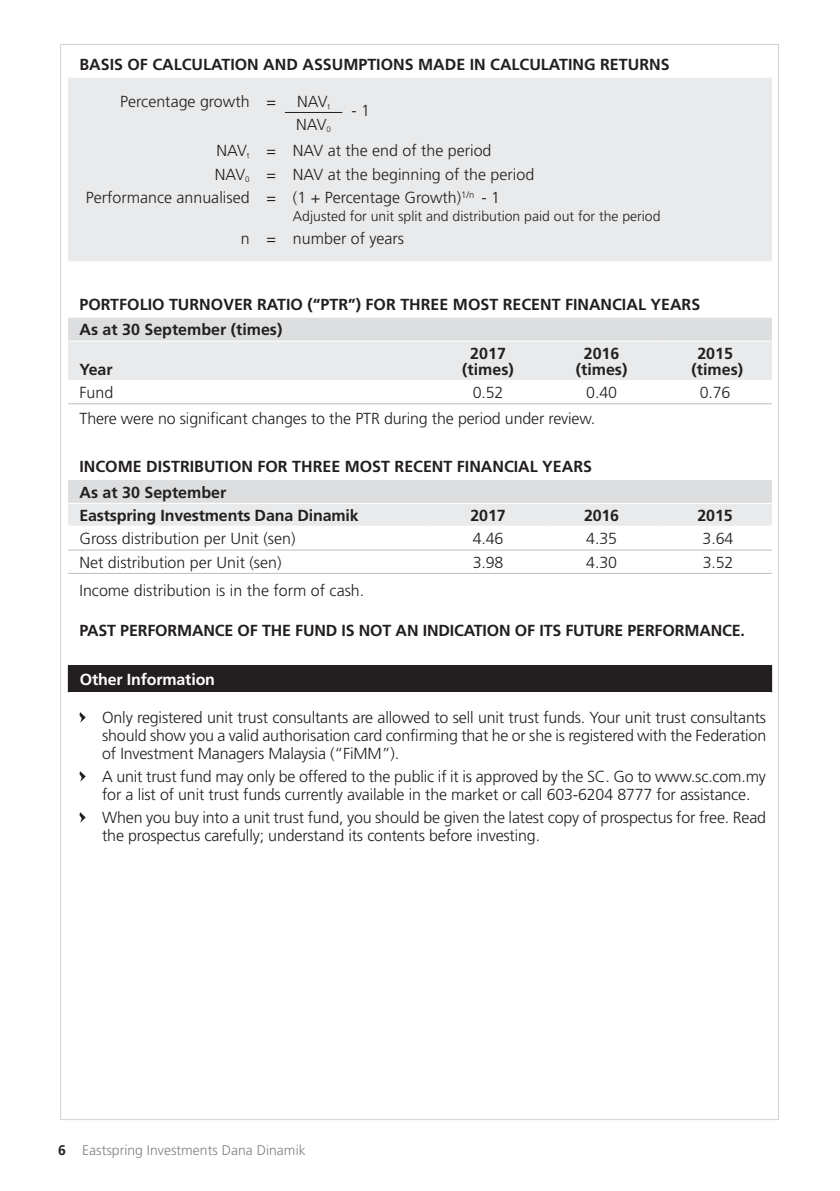
<style>
.page{position:relative;width:840px;height:1191px;background:#fff}
.page>*{position:absolute;margin:0;border:0;box-sizing:border-box;transform-origin:0 0}
.t1{font:300 16px/18px "Frutiger";letter-spacing:-.01em;color:#231f20}
.t2{font:700 16px/16px "Frutiger";color:#231f20;text-align:center}
.t3{font:700 16px "Frutiger";letter-spacing:-.01em;color:#fff}
.t4{font:300 14px "Frutiger";color:#231f20}
.t5{font:300 14px "Frutiger";color:#808285}
.t6{font:300 8px "Frutiger";color:#231f20}
.s1{font-weight:700;color:#231f20}
</style>
<div class="page">
<div style="left:68px;top:78px;width:703px;height:183px;background:#e9eaeb"></div>
<hr style="left:285px;top:112px;width:57px;height:1px;background:#231f20">
<svg style="left:68px;top:318px;width:703px;height:62px;background:#e4e5e7"></svg>
<hr style="left:68px;top:340px;width:363px;height:1px;background:#fff">
<hr style="left:68px;top:403px;width:363px;height:1px;background:#bcbdc0">
<hr style="left:431px;top:403px;width:113px;height:1px;background:#bcbdc0">
<hr style="left:544px;top:403px;width:114px;height:1px;background:#bcbdc0">
<hr style="left:658px;top:403px;width:113px;height:1px;background:#bcbdc0">
<hr style="left:431px;top:340px;width:113px;height:1px;background:#fff">
<hr style="left:544px;top:340px;width:114px;height:1px;background:#fff">
<hr style="left:658px;top:340px;width:113px;height:1px;background:#fff">
<div style="left:68px;top:480px;width:703px;height:46px;background:#e2e2e4"></div>
<hr style="left:68px;top:503px;width:363px;height:1px;background:#fff">
<hr style="left:431px;top:503px;width:113px;height:1px;background:#fff">
<hr style="left:544px;top:503px;width:114px;height:1px;background:#fff">
<hr style="left:658px;top:503px;width:113px;height:1px;background:#fff">
<hr style="left:68px;top:549px;width:363px;height:1px;background:#bcbdc0">
<hr style="left:431px;top:549px;width:113px;height:1px;background:#bcbdc0">
<hr style="left:544px;top:549px;width:114px;height:1px;background:#bcbdc0">
<hr style="left:658px;top:549px;width:113px;height:1px;background:#bcbdc0">
<hr style="left:68px;top:573px;width:363px;height:1px;background:#bcbdc0">
<hr style="left:431px;top:573px;width:113px;height:1px;background:#bcbdc0">
<hr style="left:544px;top:573px;width:114px;height:1px;background:#bcbdc0">
<hr style="left:658px;top:573px;width:113px;height:1px;background:#bcbdc0">
<div style="left:68px;top:665px;width:703px;height:27px;background:#231f20"></div>
<svg style="left:79px;top:712px;width:6px;height:10px"></svg>
<svg style="left:79px;top:771px;width:6px;height:10px"></svg>
<svg style="left:79px;top:812px;width:6px;height:10px"></svg>
<p class="t2" style="left:79px;top:56px;width:591px">BASIS OF CALCULATION AND ASSUMPTIONS MADE IN CALCULATING RETURNS</p>
<p class="t1" style="left:120px;top:92px;width:157px">Percentage growth =</p>
<p class="t1" style="left:297px;top:92px;width:11px">NAV</p>
<p class="t6" style="left:327px;top:101px;width:4px">t</p>
<p class="t1" style="left:351px;top:101px;width:20px">- 1</p>
<p class="t1" style="left:296px;top:116px;width:11px">NAV</p>
<p class="t6" style="left:326px;top:125px;width:6px">0</p>
<p class="t1" style="left:216px;top:142px;width:11px">NAV</p>
<p class="t1" style="left:247px;top:142px;width:57px"><sub>t</sub> =NAV</p>
<p class="t1" style="left:327px;top:142px;width:165px">at the end of the period</p>
<p class="t1" style="left:215px;top:165px;width:11px">NAV</p>
<p class="t1" style="left:245px;top:165px;width:59px"><sub>0</sub> =NAV</p>
<p class="t1" style="left:86px;top:162px;width:449px;line-height:23.4px;text-indent:242px">at the beginning of the period<br>Performance annualised = (1 + Percentage Growth)<sup>1/n</sup> - 1</p>
<p class="t4" style="left:293px;top:208px;width:369px">Adjusted for unit split and distribution paid out for the period</p>
<p class="t1" style="left:240px;top:230px;width:165px">n = number of years</p>
<p class="t2" style="left:79px;top:291px;width:622px;line-height:25.6px;text-align:left">PORTFOLIO TURNOVER RATIO (“PTR”) FOR THREE MOST RECENT FINANCIAL YEARS<br>As at 30 September (times)</p>
<p class="t2" style="left:79px;top:361px;width:35px">Year</p>
<p class="t2" style="left:462px;top:345px;width:53px">2017 (times)</p>
<p class="t2" style="left:575px;top:345px;width:53px">2016 (times)</p>
<p class="t2" style="left:691px;top:345px;width:53px">2015 (times)</p>
<p class="t1" style="left:79px;top:383px;width:35px">Fund</p>
<p class="t1" style="left:472px;top:383px;width:32px">0.52</p>
<p class="t1" style="left:586px;top:383px;width:32px">0.40</p>
<p class="t1" style="left:699px;top:383px;width:32px">0.76</p>
<p class="t1" style="left:79px;top:410px;width:285px">There were no significant changes to the PTR</p>
<p class="t1" style="left:384px;top:410px;width:212px">during the period under review.</p>
<p class="t2" style="left:79px;top:453px;width:514px;line-height:25.6px;text-align:left">INCOME DISTRIBUTION FOR THREE MOST RECENT FINANCIAL YEARS<br>As at 30 September</p>
<p class="t2" style="left:79px;top:507px;width:281px">Eastspring Investments Dana Dinamik</p>
<p class="t2" style="left:470px;top:507px;width:37px">2017</p>
<p class="t2" style="left:583px;top:507px;width:37px">2016</p>
<p class="t2" style="left:697px;top:507px;width:37px">2015</p>
<p class="t1" style="left:79px;top:530px;width:217px">Gross distribution per Unit (sen)</p>
<p class="t1" style="left:472px;top:530px;width:32px">4.46</p>
<p class="t1" style="left:586px;top:530px;width:32px">4.35</p>
<p class="t1" style="left:702px;top:530px;width:32px">3.64</p>
<p class="t1" style="left:79px;top:553px;width:203px">Net distribution per Unit (sen)</p>
<p class="t1" style="left:472px;top:553px;width:32px">3.98</p>
<p class="t1" style="left:586px;top:553px;width:32px">4.30</p>
<p class="t1" style="left:702px;top:553px;width:32px">3.52</p>
<p class="t1" style="left:79px;top:581px;width:286px">Income distribution is in the form of cash.</p>
<p class="t2" style="left:79px;top:622px;width:666px">PAST PERFORMANCE OF THE FUND IS NOT AN INDICATION OF ITS FUTURE PERFORMANCE.</p>
<p class="t3" style="left:80px;top:670px;width:137px">Other Information</p>
<p class="t1" style="left:102px;top:708px;width:665px;text-align:justify">Only registered unit trust consultants are allowed to sell unit trust funds. Your unit trust consultants should show you a valid authorisation card confirming that he or she is registered with the Federation of Investment Managers Malaysia (“FiMM ”).</p>
<p class="t1" style="left:85px;top:767px;width:682px;text-align:center">A unit trust fund may only be offered to the public if it is approved by the SC. Go to www.sc.com.my for a list of unit trust funds currently available in the market or call 603-6204 8777 for assistance.</p>
<p class="t1" style="left:102px;top:808px;width:665px">When you buy into a unit trust fund, you should be given the latest copy of prospectus for free. Read the prospectus carefully; understand its contents before investing.</p>
<p class="t5" style="left:58px;top:1142px;width:249px"><span class="s1">6</span> Eastspring Investments Dana Dinamik</p>
</div>
